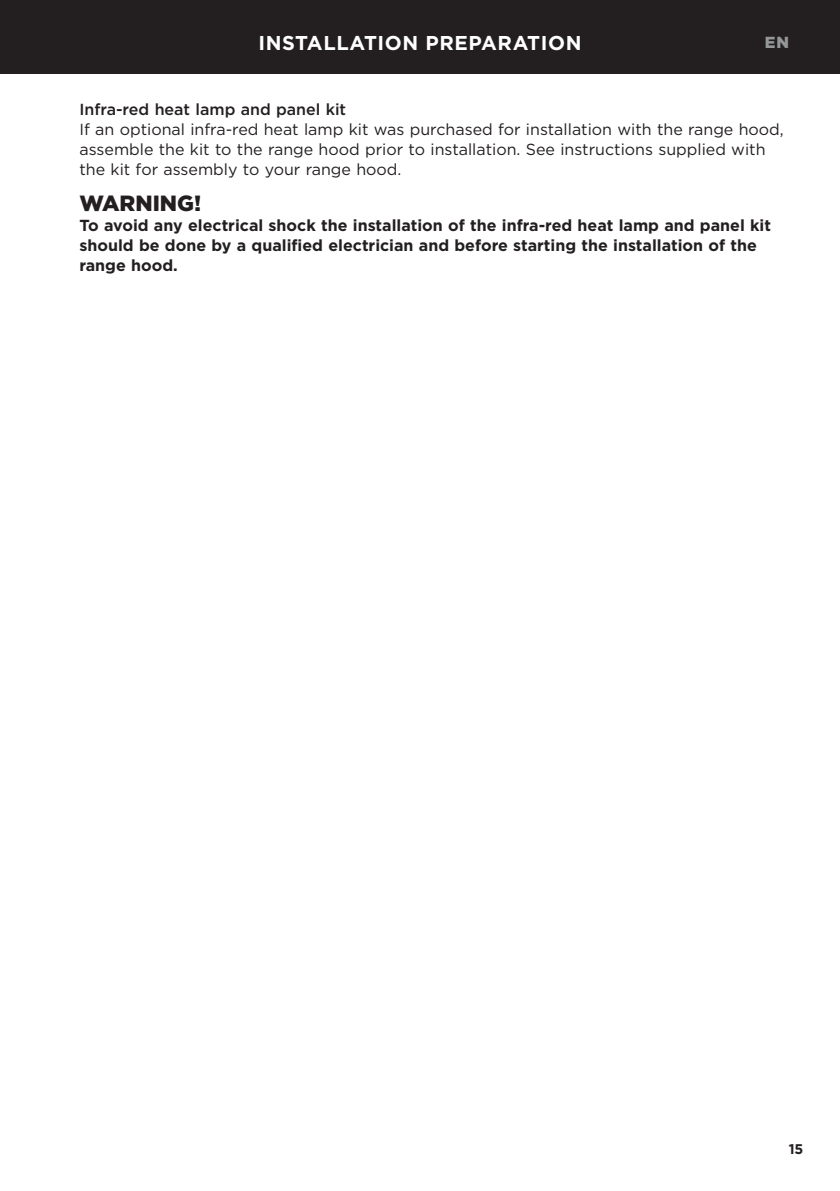
<style>
.page{position:relative;width:840px;height:1191px;background:#fff}
.page>*{position:absolute;margin:0;border:0;box-sizing:border-box;transform-origin:0 0}
.t1{font:900 22px "Gotham";color:#231f20}
.t2{font:700 20px "Gotham";letter-spacing:.03em;color:#fff}
.t3{font:16px/20px "Gotham";color:#231f20}
.t4{font:700 16px/20px "Gotham";color:#231f20}
.t5{font:500 16px "Gotham";color:#231f20}
.t6{font:900 16px "Gotham";color:#949698}
.t7{font:700 14px "Gotham";color:#231f20}
</style>
<div class="page">
<div style="left:0;top:0;width:839px;height:74px;background:#231f20"></div>
<p class="t2" style="left:254px;top:30px;width:333px">INSTALLATION INSTRUCTIONS</p>
<p class="t2" style="left:258px;top:30px;width:324px">INSTALLATION PREPARATION</p>
<p class="t6" style="left:764px;top:31px;width:26px">EN</p>
<p class="t5" style="left:79px;top:99px;width:268px">Infra-red heat lamp and panel kit</p>
<p class="t3" style="left:79px;top:119px;width:705px">If an optional infra-red heat lamp kit was purchased for installation with the range hood, assemble the kit to the range hood prior to installation. See instructions supplied with the kit for assembly to your range hood.</p>
<h1 class="t1" style="left:79px;top:188px;width:123px">WARNING!</h1>
<p class="t4" style="left:79px;top:215px;width:692px">To avoid any electrical shock the installation of the infra-red heat lamp and panel kit should be done by a qualified electrician and before starting the installation of the range hood.</p>
<p class="t7" style="left:788px;top:1139px;width:16px">15</p>
</div>
